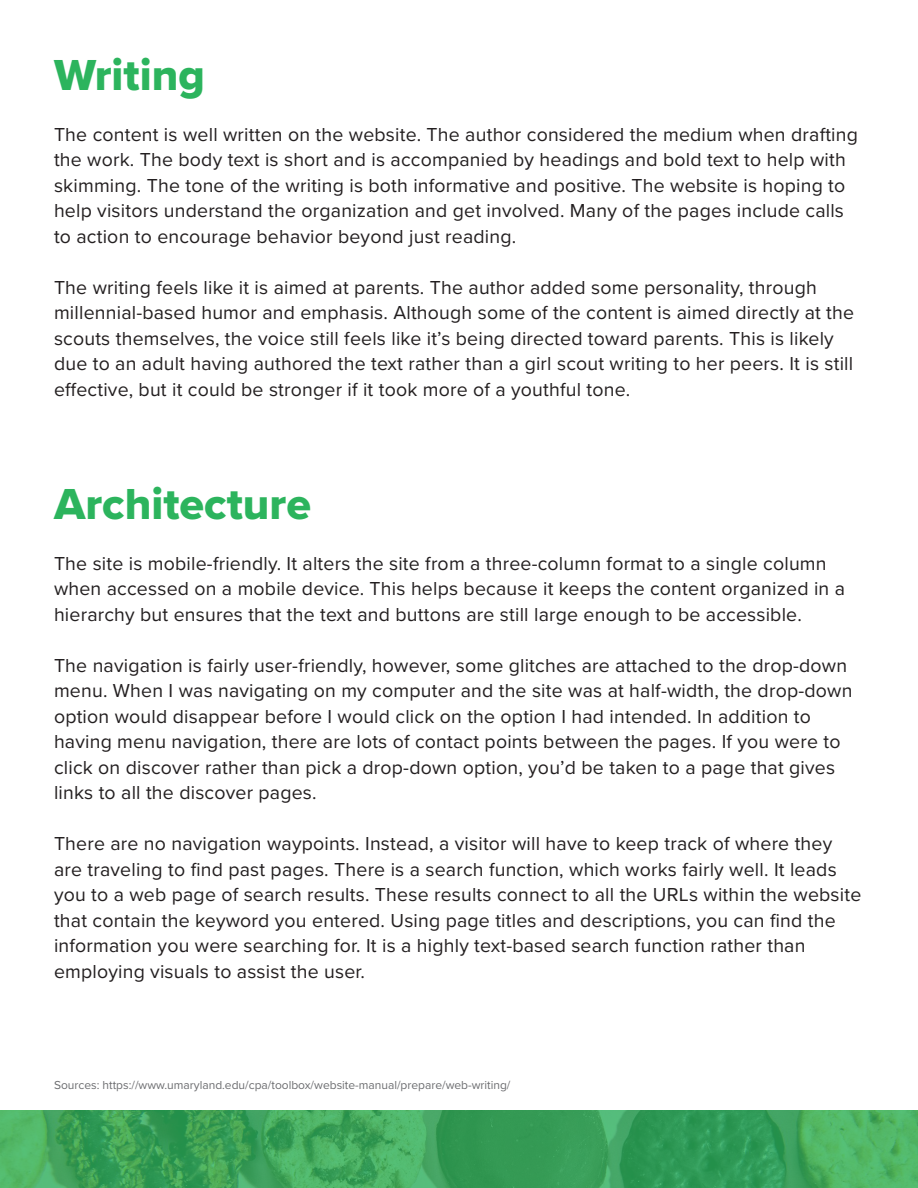
<style>
.page{position:relative;width:918px;height:1188px;background:#fff}
.page>*{position:absolute;margin:0;border:0;box-sizing:border-box;transform-origin:0 0}
.t1{font:45px "Proxima Nova Extrabld";color:#2cb45d}
.t2{font:19.5px/25.5px "Proxima Nova";letter-spacing:.01em;color:#231f20}
.t3{font:12px "Proxima Nova";color:#6c6d70}
</style>
<div class="page">
<svg style="left:0;top:1110px;width:918px;height:78px;background:#3da35b"></svg>
<p class="t1" style="left:54px;top:41px;width:153px">Writing</p>
<p class="t2" style="left:54px;top:121px;width:806px">The content is well written on the website. The author considered the medium when drafting the work. The body text is short and is accompanied by headings and bold text to help with skimming. The tone of the writing is both informative and positive. The website is hoping to help visitors understand the organization and get involved. Many of the pages include calls to action to encourage behavior beyond just reading.</p>
<p class="t2" style="left:54px;top:274px;width:802px">The writing feels like it is aimed at parents. The author added some personality, through millennial-based humor and emphasis. Although some of the content is aimed directly at the scouts themselves, the voice still feels like it’s being directed toward parents. This is likely due to an adult having authored the text rather than a girl scout writing to her peers. It is still effective, but it could be stronger if it took more of a youthful tone.</p>
<p class="t1" style="left:54px;top:470px;width:259px">Architecture</p>
<p class="t2" style="left:54px;top:550px;width:793px">The site is mobile-friendly. It alters the site from a three-column format to a single column when accessed on a mobile device. This helps because it keeps the content organized in a hierarchy but ensures that the text and buttons are still large enough to be accessible.</p>
<p class="t2" style="left:54px;top:652px;width:800px">The navigation is fairly user-friendly, however, some glitches are attached to the drop-down menu. When I was navigating on my computer and the site was at half-width, the drop-down option would disappear before I would click on the option I had intended. In addition to having menu navigation, there are lots of contact points between the pages. If you were to click on discover rather than pick a drop-down option, you’d be taken to a page that gives links to all the discover pages.</p>
<p class="t2" style="left:54px;top:830px;width:809px">There are no navigation waypoints. Instead, a visitor will have to keep track of where they are traveling to find past pages. There is a search function, which works fairly well. It leads you to a web page of search results. These results connect to all the URLs within the website that contain the keyword you entered. Using page titles and descriptions, you can find the information you were searching for. It is a highly text-based search function rather than employing visuals to assist the user.</p>
<p class="t3" style="left:54px;top:1077px;width:458px">Sources: https://www.umaryland.edu/cpa/toolbox/website-manual/prepare/web-writing/</p>
</div>
